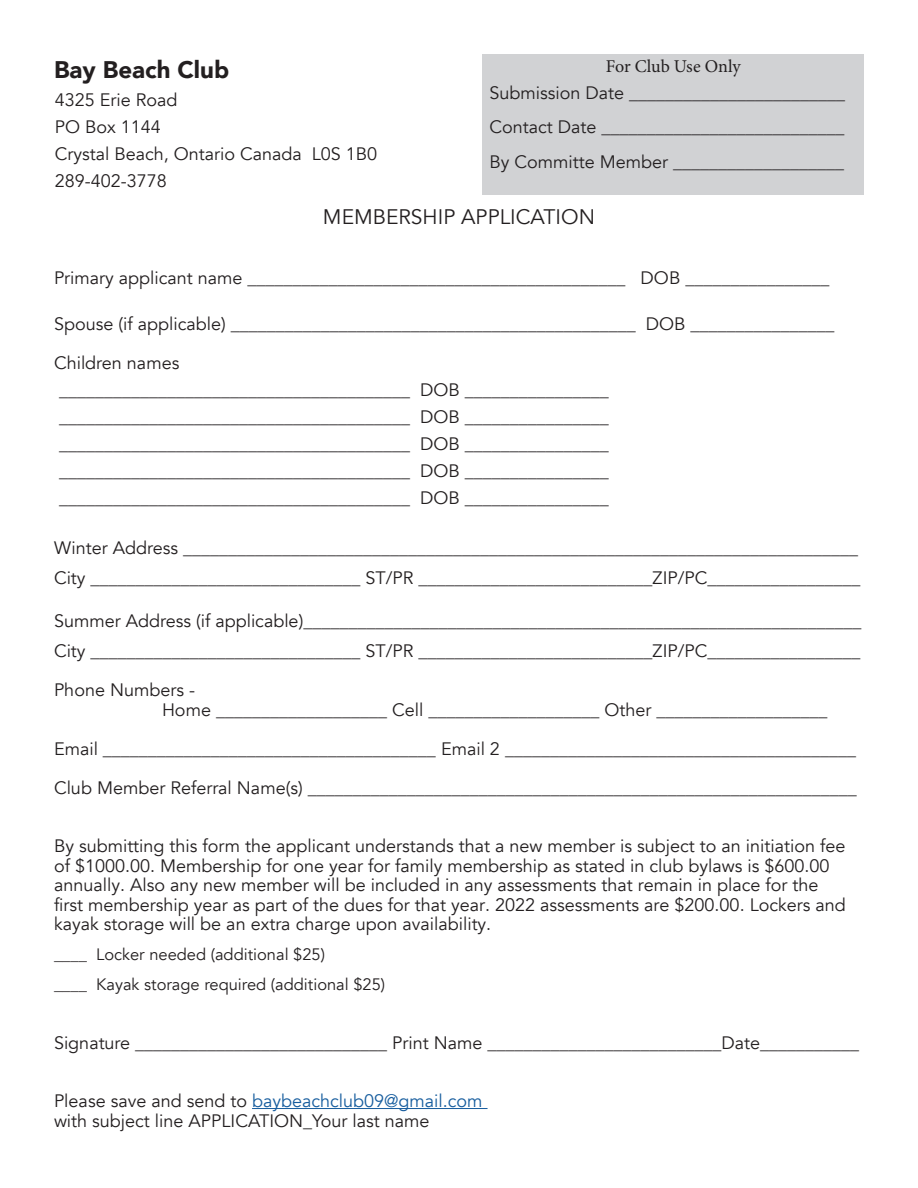
<style>
.page{position:relative;width:918px;height:1188px;background:#fff}
.page>*{position:absolute;margin:0;border:0;box-sizing:border-box;transform-origin:0 0}
.t1{font:900 24px "Avenir";color:#231f20}
.t2{font:21px "Avenir";color:#231f20}
.t3{font:18px/27px "Avenir";color:#231f20}
.t4{font:18px "Minion Pro";letter-spacing:-.005em;color:#231f20}
.t5{font:16.5px/30px "Avenir";color:#231f20}
.s1{color:#175d9e}
</style>
<div class="page">
<hr style="left:252px;top:1108px;width:236px;height:1px;background:#175d9e">
<div style="left:483px;top:54px;width:381px;height:140px;background:#d1d2d4"></div>
<h1 class="t1" style="left:54px;top:49px;width:177px">Bay Beach Club</h1>
<p class="t3" style="left:55px;top:87px;width:324px">4325 Erie Road<br>PO Box 1144<br>Crystal Beach, Ontario Canada L0S 1B0<br>289-402-3778</p>
<p class="t4" style="left:606px;top:54px;width:136px">For Club Use Only</p>
<p class="t3" style="left:490px;top:76px;width:357px;line-height:34.5px;text-align:justify">Submission Date ________________________ Contact Date ___________________________ By Committe Member ___________________</p>
<p class="t2" style="left:323px;top:204px;width:274px">MEMBERSHIP APPLICATION</p>
<p class="t3" style="left:54px;top:264px;width:777px">Primary applicant name __________________________________________ DOB ________________</p>
<p class="t3" style="left:54px;top:305px;width:782px;line-height:39px">Spouse (if applicable) _____________________________________________ DOB ________________<br>Children names</p>
<p class="t3" style="left:59px;top:377px;width:551px;text-align:justify">_______________________________________ DOB ________________ _______________________________________ DOB ________________ _______________________________________ DOB ________________ _______________________________________ DOB ________________ _______________________________________ DOB ________________</p>
<p class="t3" style="left:54px;top:533px;width:808px;line-height:30px">Winter Address ___________________________________________________________________________<br>City ______________________________ ST/PR __________________________ZIP/PC_________________</p>
<p class="t3" style="left:54px;top:606px;width:809px;line-height:30px">Summer Address (if applicable)______________________________________________________________<br>City ______________________________ ST/PR __________________________ZIP/PC_________________</p>
<p class="t3" style="left:162px;top:681px;width:667px;line-height:19.5px;text-indent:-108px">Phone Numbers -<br>Home ___________________ Cell ___________________ Other ___________________</p>
<p class="t3" style="left:54px;top:729px;width:804px;line-height:39px">Email _____________________________________ Email 2 _______________________________________<br>Club Member Referral Name(s) _____________________________________________________________</p>
<p class="t3" style="left:54px;top:837px;width:793px;line-height:19.5px">By submitting this form the applicant understands that a new member is subject to an initiation fee of $1000.00. Membership for one year for family membership as stated in club bylaws is $600.00 annually. Also any new member will be included in any assessments that remain in place for the first membership year as part of the dues for that year. 2022 assessments are $200.00. Lockers and kayak storage will be an extra charge upon availability.</p>
<p class="t5" style="left:54px;top:940px;width:333px">____ Locker needed (additional $25)<br>____ Kayak storage required (additional $25)</p>
<p class="t3" style="left:54px;top:1029px;width:807px">Signature ____________________________ Print Name __________________________Date___________</p>
<p class="t3" style="left:54px;top:1092px;width:430px;line-height:19.5px">Please save and send to <span class="s1">baybeachclub09@gmail.com </span>with subject line APPLICATION_Your last name</p>
</div>
